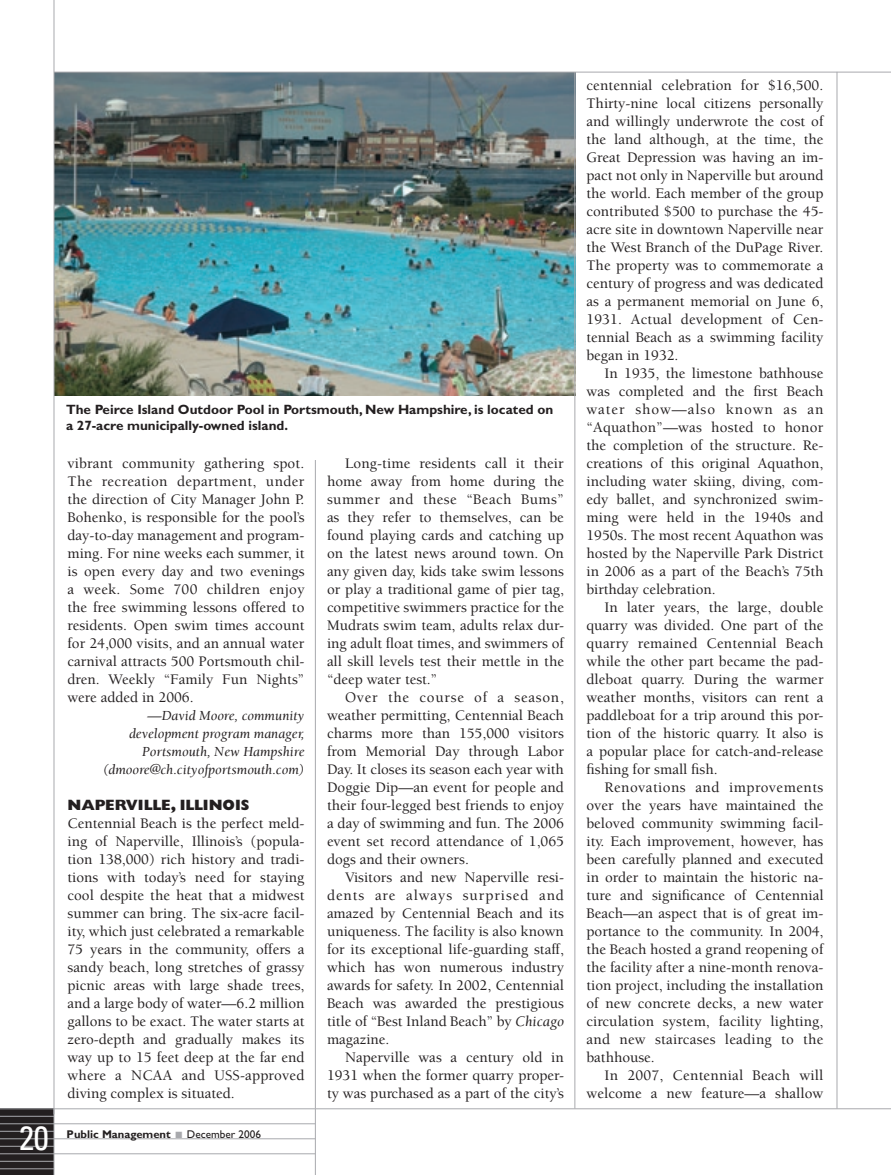
<style>
.page{position:relative;width:891px;height:1175px;background:#fff}
.page>*{position:absolute;margin:0;border:0;box-sizing:border-box;transform-origin:0 0}
.t1{font:condensed 33.75px "Univers";color:#fff}
.t2{font:500 15px/18px "Berkeley";color:#231f20;text-align:justify}
.t3{font:800 15px "Gill Sans";color:#231f20}
.t4{font:italic 14.25px/18px "Berkeley";color:#231f20;text-align:right}
.t5{font:700 13.5px/16.5px "Gill Sans";color:#231f20}
.t6{font:700 11.25px "Gill Sans";color:#231f20}
.t7{font:11.25px "Gill Sans";color:#231f20}
.s1{font-weight:400;font-style:italic}
</style>
<div class="page">
<svg style="left:0;top:1109px;width:54px;height:65px;background:#2f2b2c"></svg>
<hr style="left:0;top:1108px;width:891px;height:1px;background:#a8a9ad">
<hr style="left:837px;top:72px;width:1px;height:1036px;background:#a8a9ad">
<hr style="left:54px;top:1108px;width:1px;height:66px;background:#a8a9ad">
<hr style="left:0;top:1123px;width:315px;height:1px;background:#a8a9ad">
<hr style="left:0;top:1138px;width:315px;height:1px;background:#a8a9ad">
<hr style="left:0;top:1153px;width:315px;height:1px;background:#a8a9ad">
<hr style="left:0;top:1115px;width:54px;height:1px;background:#a8a9ad">
<hr style="left:0;top:1130px;width:54px;height:1px;background:#a8a9ad">
<hr style="left:0;top:1145px;width:54px;height:1px;background:#a8a9ad">
<hr style="left:0;top:1160px;width:54px;height:1px;background:#a8a9ad">
<hr style="left:0;top:1168px;width:54px;height:1px;background:#a8a9ad">
<hr style="left:315px;top:460px;width:1px;height:648px;background:#a8a9ad">
<img style="left:55px;top:73px;width:519px;height:323px">
<hr style="left:54px;top:0;width:1px;height:1114px;background:#a8a9ad">
<hr style="left:54px;top:72px;width:837px;height:1px;background:#a8a9ad">
<hr style="left:574px;top:72px;width:1px;height:1036px;background:#a8a9ad">
<hr style="left:315px;top:1108px;width:1px;height:66px;background:#a8a9ad">
<h1 class="t1" style="left:19px;top:1116px;width:31px">20</h1>
<p class="t5" style="left:66px;top:400px;width:489px">The Peirce Island Outdoor Pool in Portsmouth, New Hampshire, is located on a 27-acre municipally-owned island.</p>
<p class="t2" style="left:68px;top:455px;width:239px">vibrant community gathering spot.<br>The recreation department, under the direction of City Manager John P.<br>Bohenko, is responsible for the pool’s day-to-day management and program&shy;ming. For nine weeks each summer, it is open every day and two evenings a week. Some 700 children enjoy the free swimming lessons offered to residents. Open swim times account for 24,000 visits, and an annual water carnival attracts 500 Portsmouth chil&shy;dren. Weekly “Family Fun Nights” were added in 2006.</p>
<p class="t4" style="left:103px;top:707px;width:203px">—David Moore, community development program manager,<br>Portsmouth, New Hampshire (dmoore@ch.cityofportsmouth.com)</p>
<p class="t3" style="left:68px;top:796px;width:184px">NAPERVILLE, ILLINOIS</p>
<p class="t2" style="left:68px;top:815px;width:239px">Centennial Beach is the perfect meld&shy;ing of Naperville, Illinois’s (popula&shy;tion 138,000) rich history and tradi&shy;tions with today’s need for staying cool despite the heat that a midwest summer can bring. The six-acre facil&shy;ity, which just celebrated a remarkable 75 years in the community, offers a sandy beach, long stretches of grassy picnic areas with large shade trees, and a large body of water—6.2 million gallons to be exact. The water starts at zero-depth and gradually makes its way up to 15 feet deep at the far end where a NCAA and USS-approved diving complex is situated.</p>
<p class="t6" style="left:67px;top:1127px;width:106px">Public Management</p>
<p class="t7" style="left:187px;top:1127px;width:76px">December 2006</p>
<p class="t2" style="left:327px;top:455px;width:239px;text-indent:18px">Long-time residents call it their home away from home during the summer and these “Beach Bums” as they refer to themselves, can be found playing cards and catching up on the latest news around town. On any given day, kids take swim lessons or play a traditional game of pier tag, competitive swimmers practice for the Mudrats swim team, adults relax dur&shy;ing adult float times, and swimmers of all skill levels test their mettle in the “deep water test.”</p>
<p class="t2" style="left:327px;top:689px;width:239px;text-indent:18px">Over the course of a season, weather permitting, Centennial Beach charms more than 155,000 visitors from Memorial Day through Labor Day. It closes its season each year with Doggie Dip—an event for people and their four-legged best friends to enjoy a day of swimming and fun. The 2006 event set record attendance of 1,065 dogs and their owners.</p>
<p class="t2" style="left:327px;top:869px;width:239px;text-indent:18px">Visitors and new Naperville resi&shy;dents are always surprised and amazed by Centennial Beach and its uniqueness. The facility is also known for its exceptional life-guarding staff, which has won numerous industry awards for safety. In 2002, Centennial Beach was awarded the prestigious title of “Best Inland Beach” by <span class="s1">Chicago </span>magazine.</p>
<p class="t2" style="left:327px;top:1049px;width:239px;text-indent:18px">Naperville was a century old in 1931 when the former quarry proper&shy;ty was purchased as a part of the city’s</p>
<p class="t2" style="left:586px;top:77px;width:239px">centennial celebration for $16,500.<br>Thirty-nine local citizens personally and willingly underwrote the cost of the land although, at the time, the Great Depression was having an im&shy;pact not only in Naperville but around the world. Each member of the group contributed $500 to purchase the 45- acre site in downtown Naperville near the West Branch of the DuPage River.<br>The property was to commemorate a century of progress and was dedicated as a permanent memorial on June 6, 1931. Actual development of Cen&shy;tennial Beach as a swimming facility began in 1932.</p>
<p class="t2" style="left:586px;top:365px;width:239px;text-indent:18px">In 1935, the limestone bathhouse was completed and the first Beach water show—also known as an “Aquathon”—was hosted to honor the completion of the structure. Re&shy;creations of this original Aquathon, including water skiing, diving, com&shy;edy ballet, and synchronized swim&shy;ming were held in the 1940s and 1950s. The most recent Aquathon was hosted by the Naperville Park District in 2006 as a part of the Beach’s 75th birthday celebration.</p>
<p class="t2" style="left:586px;top:599px;width:239px;text-indent:18px">In later years, the large, double quarry was divided. One part of the quarry remained Centennial Beach while the other part became the pad&shy;dleboat quarry. During the warmer weather months, visitors can rent a paddleboat for a trip around this por&shy;tion of the historic quarry. It also is a popular place for catch-and-release fishing for small fish.</p>
<p class="t2" style="left:586px;top:779px;width:239px;text-indent:18px">Renovations and improvements over the years have maintained the beloved community swimming facil&shy;ity. Each improvement, however, has been carefully planned and executed in order to maintain the historic na&shy;ture and significance of Centennial Beach—an aspect that is of great im&shy;portance to the community. In 2004, the Beach hosted a grand reopening of the facility after a nine-month renova&shy;tion project, including the installation of new concrete decks, a new water circulation system, facility lighting, and new staircases leading to the bathhouse.</p>
<p class="t2" style="left:586px;top:1067px;width:238px;text-align:right">In 2007, Centennial Beach will welcome a new feature—a shallow</p>
</div>
